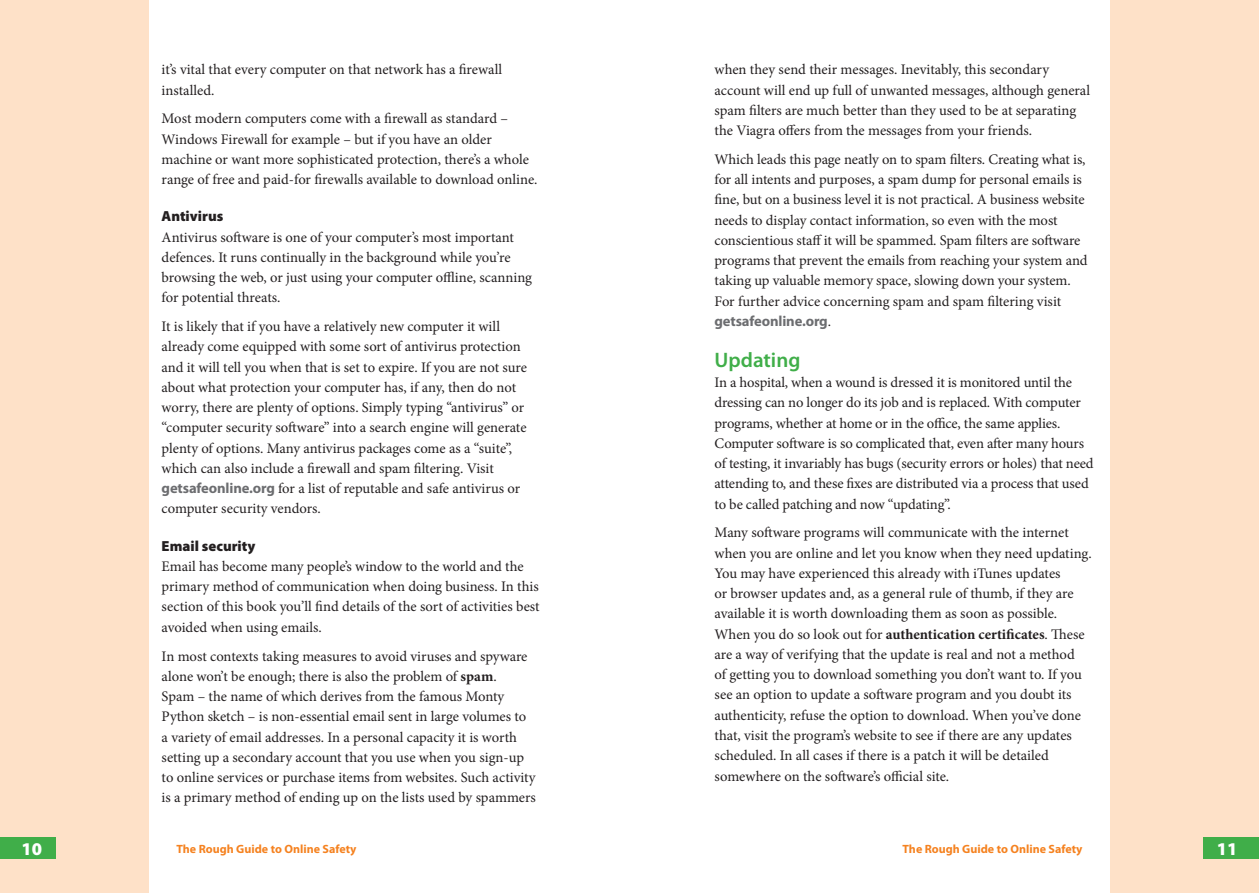
<style>
.page{position:relative;width:1259px;height:893px;background:#fff}
.page>*{position:absolute;margin:0;border:0;box-sizing:border-box;transform-origin:0 0}
.H3__CYBERCRIME{font:600 21px "Myriad Pro";color:#40ae49}
.t1{font:900 18px "Myriad Pro";color:#fff}
.Body_text__CYBERCRIM{font:14.7px/20.2px "Minion Pro";letter-spacing:-.005em;color:#231f20}
.H4_heading{font:900 14.7px "Myriad Pro";color:#231f20}
.t2{font:700 12px "Myriad Pro";color:#f58220}
.s1{font-family:"Myriad Pro";font-weight:700;color:#6c6d70}
.s2{font-weight:700}
</style>
<div class="page">
<div style="left:0;top:0;width:149px;height:893px;background:#fee1c8"></div>
<div style="left:0;top:838px;width:55px;height:21px;background:#40ae49"></div>
<div style="left:1110px;top:0;width:149px;height:893px;background:#fee1c8"></div>
<div style="left:1203px;top:838px;width:56px;height:21px;background:#40ae49"></div>
<p class="Body_text__CYBERCRIM" style="left:162px;top:60px;width:342px">it’s vital that every computer on that network has a firewall installed.</p>
<p class="Body_text__CYBERCRIM" style="left:162px;top:109px;width:377px">Most modern computers come with a firewall as standard – Windows Firewall for example – but if you have an older machine or want more sophisticated protection, there’s a whole range of free and paid-for firewalls available to download online.</p>
<p class="H4_heading" style="left:162px;top:208px;width:63px">Antivirus</p>
<p class="Body_text__CYBERCRIM" style="left:162px;top:227px;width:372px">Antivirus software is one of your computer’s most important defences. It runs continually in the background while you’re browsing the web, or just using your computer offline, scanning for potential threats.</p>
<p class="Body_text__CYBERCRIM" style="left:162px;top:316px;width:367px">It is likely that if you have a relatively new computer it will already come equipped with some sort of antivirus protection and it will tell you when that is set to expire. If you are not sure about what protection your computer has, if any, then do not worry, there are plenty of options. Simply typing “antivirus” or “computer security software” into a search engine will generate plenty of options. Many antivirus packages come as a “suite”, which can also include a firewall and spam filtering. Visit <span class="s1">getsafeonline.org</span> for a list of reputable and safe antivirus or computer security vendors.</p>
<p class="H4_heading" style="left:162px;top:537px;width:95px">Email security</p>
<p class="Body_text__CYBERCRIM" style="left:162px;top:556px;width:379px">Email has become many people’s window to the world and the primary method of communication when doing business. In this section of this book you’ll find details of the sort of activities best avoided when using emails.</p>
<p class="Body_text__CYBERCRIM" style="left:162px;top:646px;width:376px">In most contexts taking measures to avoid viruses and spyware alone won’t be enough; there is also the problem of <span class="s2">spam</span>.<br>Spam – the name of which derives from the famous Monty Python sketch – is non-essential email sent in large volumes to a variety of email addresses. In a personal capacity it is worth setting up a secondary account that you use when you sign-up to online services or purchase items from websites. Such activity is a primary method of ending up on the lists used by spammers</p>
<p class="Body_text__CYBERCRIM" style="left:714px;top:60px;width:377px">when they send their messages. Inevitably, this secondary account will end up full of unwanted messages, although general spam filters are much better than they used to be at separating the Viagra offers from the messages from your friends.</p>
<p class="Body_text__CYBERCRIM" style="left:714px;top:149px;width:374px">Which leads this page neatly on to spam filters. Creating what is, for all intents and purposes, a spam dump for personal emails is fine, but on a business level it is not practical. A business website needs to display contact information, so even with the most conscientious staff it will be spammed. Spam filters are software programs that prevent the emails from reaching your system and taking up valuable memory space, slowing down your system.<br>For further advice concerning spam and spam filtering visit <span class="s1">getsafeonline.org</span>.</p>
<p class="H3__CYBERCRIME" style="left:714px;top:347px;width:87px">Updating</p>
<p class="Body_text__CYBERCRIM" style="left:714px;top:372px;width:380px">In a hospital, when a wound is dressed it is monitored until the dressing can no longer do its job and is replaced. With computer programs, whether at home or in the office, the same applies.<br>Computer software is so complicated that, even after many hours of testing, it invariably has bugs (security errors or holes) that need attending to, and these fixes are distributed via a process that used to be called patching and now “updating”.</p>
<p class="Body_text__CYBERCRIM" style="left:714px;top:523px;width:379px">Many software programs will communicate with the internet when you are online and let you know when they need updating.<br>You may have experienced this already with iTunes updates<br>or browser updates and, as a general rule of thumb, if they are available it is worth downloading them as soon as possible.<br>When you do so look out for <span class="s2">authentication certificates</span>. These are a way of verifying that the update is real and not a method<br>of getting you to download something you don’t want to. If you see an option to update a software program and you doubt its authenticity, refuse the option to download. When you’ve done that, visit the program’s website to see if there are any updates scheduled. In all cases if there is a patch it will be detailed somewhere on the software’s official site.</p>
<p class="t1" style="left:22px;top:839px;width:22px">10</p>
<p class="t2" style="left:176px;top:841px;width:181px">The Rough Guide to Online Safety</p>
<p class="t2" style="left:902px;top:841px;width:181px">The Rough Guide to Online Safety</p>
<p class="t1" style="left:1216px;top:839px;width:22px">11</p>
</div>
